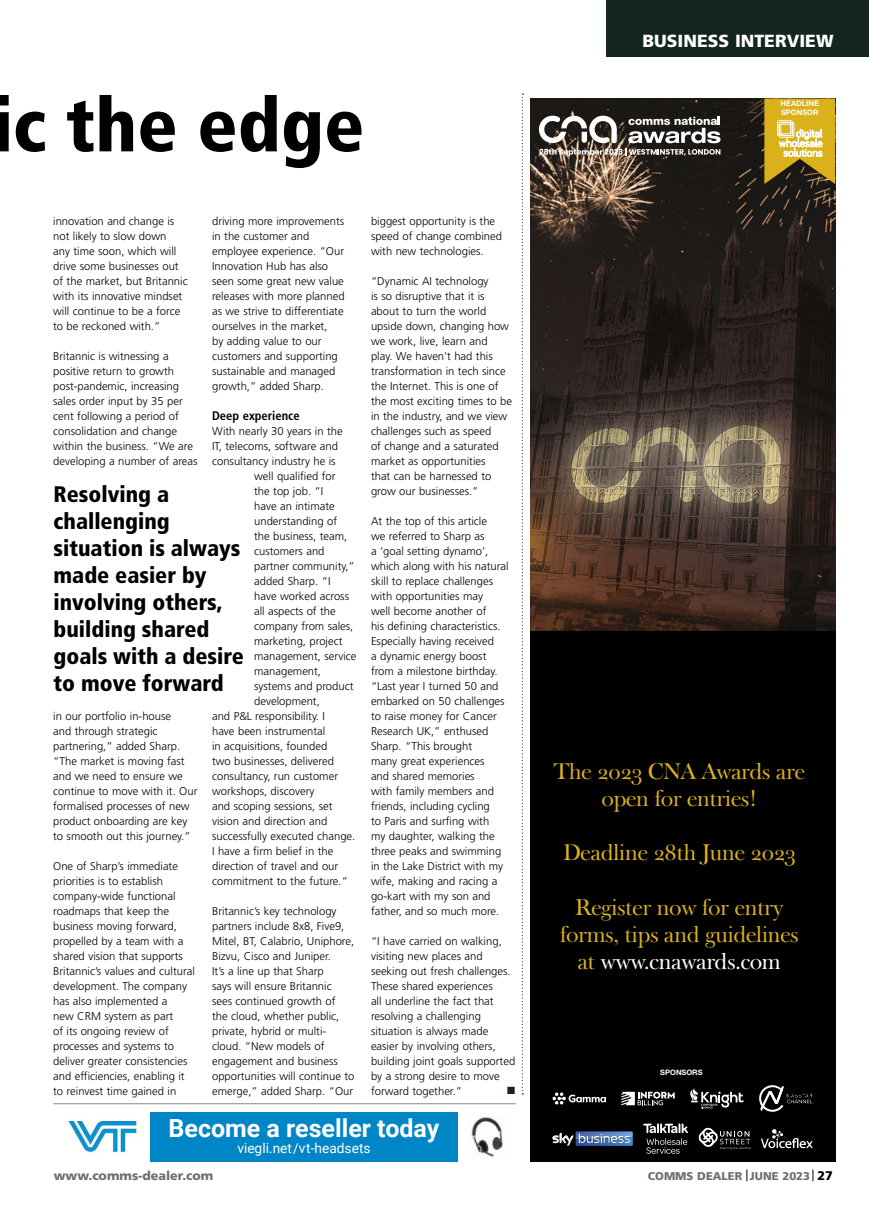
<style>
.page{position:relative;width:869px;height:1205px;background:#fff}
.page>*{position:absolute;margin:0;border:0;box-sizing:border-box;transform-origin:0 0}
.t1{font:900 condensed 75.12px "Frutiger";color:#000}
.t2{font:700 25px "Roboto";color:#fff}
.t3{font:22.5px/27px "Big Moore";color:#dab11b;text-align:center}
.t4{font:900 condensed 22.5px/27px "Frutiger";color:#000}
.t5{font:900 17.5px "Frutiger";color:#fff}
.t6{font:13.75px "Roboto";color:#fff}
.t7{font:900 12.5px "Frutiger";color:#706f6f}
.t8{font:700 condensed 12.5px "Frutiger";color:#000}
.t9{font:12.5px "Wingdings";color:#142521}
.t10{font:300 11.25px/15px "Frutiger";color:#000}
.t11{font:900 11.25px "Frutiger";color:#706f6f}
.t12{font:700 7.5px/9px "Helvetica Neue LT Std";color:#fff}
.s1{color:#fff}
.s2{font-size:12.5px;color:#000}
</style>
<div class="page">
<svg style="left:746px;top:1169px;width:1px;height:12px"></svg>
<svg style="left:812px;top:1169px;width:1px;height:12px"></svg>
<hr style="left:53px;top:1103px;width:462px;height:1px;background:#9d9d9c">
<div style="left:606px;top:0;width:262px;height:57px;background:#142521"></div>
<svg style="left:521px;top:94px;width:2px;height:1000px"></svg>
<img style="left:68px;top:1120px;width:69px;height:33px">
<img style="left:471px;top:1117px;width:32px;height:40px">
<div style="left:150px;top:1112px;width:307px;height:49px;background:#0085c7"></div>
<div style="left:530px;top:99px;width:304px;height:1062px;background:#000"></div>
<img style="left:530px;top:99px;width:304px;height:531px">
<svg style="left:538px;top:116px;width:182px;height:41px;background:#716c68"></svg>
<svg style="left:764px;top:98px;width:70px;height:86px;background:#c2a336"></svg>
<svg style="left:690px;top:1088px;width:53px;height:20px"></svg>
<svg style="left:759px;top:1085px;width:53px;height:27px"></svg>
<svg style="left:552px;top:1131px;width:80px;height:15px"></svg>
<img style="left:552px;top:1133px;width:21px;height:8px">
<svg style="left:643px;top:1123px;width:45px;height:31px"></svg>
<svg style="left:698px;top:1128px;width:52px;height:21px"></svg>
<svg style="left:761px;top:1129px;width:51px;height:19px"></svg>
<svg style="left:621px;top:1091px;width:53px;height:14px"></svg>
<svg style="left:552px;top:1092px;width:53px;height:12px"></svg>
<h1 class="t1" style="left:-8px;top:80px;width:373px">ic the edge</h1>
<p class="t10" style="left:212px;top:213px;width:134px">driving more improvements in the customer and employee experience. “Our<br>Innovation Hub has also seen some great new value releases with more planned as we strive to differentiate ourselves in the market,<br>by adding value to our customers and supporting sustainable and managed growth,” added Sharp.</p>
<p class="t8" style="left:212px;top:408px;width:89px">Deep experience</p>
<p class="t10" style="left:212px;top:424px;width:132px">With nearly 30 years in the</p>
<p class="t10" style="left:212px;top:439px;width:127px">IT, telecoms, software and</p>
<p class="t10" style="left:212px;top:454px;width:125px">consultancy industry he is</p>
<p class="t10" style="left:254px;top:469px;width:83px">well qualified for</p>
<p class="t10" style="left:254px;top:484px;width:71px">the top job. “I</p>
<p class="t10" style="left:254px;top:499px;width:82px">have an intimate</p>
<p class="t10" style="left:254px;top:514px;width:84px">understanding of</p>
<p class="t10" style="left:254px;top:529px;width:95px">the business, team,</p>
<p class="t10" style="left:254px;top:544px;width:72px">customers and</p>
<p class="t10" style="left:254px;top:559px;width:102px">partner community,”</p>
<p class="t10" style="left:254px;top:574px;width:78px">added Sharp. “I</p>
<p class="t10" style="left:254px;top:589px;width:96px">have worked across</p>
<p class="t10" style="left:254px;top:604px;width:83px">all aspects of the</p>
<p class="t10" style="left:254px;top:619px;width:101px">company from sales,</p>
<p class="t10" style="left:254px;top:634px;width:90px">marketing, project</p>
<p class="t10" style="left:254px;top:649px;width:104px">management, service</p>
<p class="t10" style="left:254px;top:664px;width:68px">management,</p>
<p class="t10" style="left:254px;top:679px;width:101px">systems and product</p>
<p class="t10" style="left:254px;top:694px;width:67px">development,</p>
<p class="t10" style="left:212px;top:709px;width:114px">and P&amp;L responsibility. I</p>
<p class="t10" style="left:212px;top:724px;width:115px">have been instrumental</p>
<p class="t10" style="left:212px;top:739px;width:117px">in acquisitions, founded</p>
<p class="t10" style="left:212px;top:754px;width:123px">two businesses, delivered</p>
<p class="t10" style="left:212px;top:769px;width:127px">consultancy, run customer</p>
<p class="t10" style="left:212px;top:784px;width:104px">workshops, discovery</p>
<p class="t10" style="left:212px;top:798px;width:122px">and scoping sessions, set</p>
<p class="t10" style="left:212px;top:813px;width:117px">vision and direction and</p>
<p class="t10" style="left:212px;top:828px;width:145px">successfully executed change.</p>
<p class="t10" style="left:212px;top:843px;width:123px">I have a firm belief in the</p>
<p class="t10" style="left:212px;top:858px;width:128px">direction of travel and our</p>
<p class="t10" style="left:212px;top:873px;width:137px">commitment to the future.”</p>
<p class="t10" style="left:212px;top:903px;width:144px">Britannic’s key technology partners include 8x8, Five9,<br>Mitel, BT, Calabrio, Uniphore,<br>Bizvu, Cisco and Juniper.<br>It’s a line up that Sharp<br>says will ensure Britannic sees continued growth of<br>the cloud, whether public, private, hybrid or multi&shy;cloud. “New models of engagement and business opportunities will continue to emerge,” added Sharp. “Our</p>
<p class="t10" style="left:53px;top:214px;width:136px">innovation and change is not likely to slow down<br>any time soon, which will drive some businesses out of the market, but Britannic with its innovative mindset will continue to be a force to be reckoned with.”</p>
<p class="t10" style="left:53px;top:349px;width:146px">Britannic is witnessing a positive return to growth post-pandemic, increasing sales order input by 35 per cent following a period of consolidation and change within the business. “We are developing a number of areas</p>
<h3 class="t4" style="left:53px;top:480px;width:192px">Resolving a challenging situation is always made easier by involving others, building shared goals with a desire to move forward</h3>
<p class="t10" style="left:53px;top:709px;width:146px">in our portfolio in-house<br>and through strategic partnering,” added Sharp. “The market is moving fast and we need to ensure we continue to move with it. Our formalised processes of new product onboarding are key to smooth out this journey.”</p>
<p class="t10" style="left:53px;top:859px;width:143px">One of Sharp’s immediate priorities is to establish company-wide functional roadmaps that keep the business moving forward, propelled by a team with a shared vision that supports<br>Britannic’s values and cultural development. The company has also implemented a<br>new CRM system as part<br>of its ongoing review of processes and systems to deliver greater consistencies and efficiencies, enabling it to reinvest time gained in</p>
<p class="t10" style="left:371px;top:214px;width:132px">biggest opportunity is the speed of change combined with new technologies.</p>
<p class="t10" style="left:371px;top:274px;width:142px">“Dynamic AI technology<br>is so disruptive that it is about to turn the world upside down, changing how we work, live, learn and<br>play. We haven’t had this transformation in tech since the Internet. This is one of the most exciting times to be in the industry, and we view challenges such as speed<br>of change and a saturated market as opportunities<br>that can be harnessed to grow our businesses.”</p>
<p class="t10" style="left:371px;top:514px;width:139px">At the top of this article<br>we referred to Sharp as<br>a ‘goal setting dynamo’, which along with his natural skill to replace challenges with opportunities may<br>well become another of<br>his defining characteristics.<br>Especially having received<br>a dynamic energy boost from a milestone birthday. “Last year I turned 50 and embarked on 50 challenges to raise money for Cancer<br>Research UK,” enthused<br>Sharp. “This brought<br>many great experiences<br>and shared memories<br>with family members and friends, including cycling<br>to Paris and surfing with<br>my daughter, walking the three peaks and swimming in the Lake District with my wife, making and racing a go-kart with my son and father, and so much more.</p>
<p class="t10" style="left:371px;top:933px;width:146px">“I have carried on walking, visiting new places and seeking out fresh challenges.<br>These shared experiences<br>all underline the fact that resolving a challenging situation is always made easier by involving others, building joint goals supported by a strong desire to move forward together.”</p>
<p class="t9" style="left:506px;top:1084px;width:11px">■</p>
<h2 class="t2" style="left:168px;top:1111px;width:272px">Become a reseller today</h2>
<p class="t6" style="left:237px;top:1138px;width:135px">viegli.net/vt-headsets</p>
<h3 class="t5" style="left:642px;top:30px;width:192px">BUSINESS INTERVIEW</h3>
<p class="t12" style="left:780px;top:99px;width:40px">HEADLINE<br>SPONSOR</p>
<h3 class="t3" style="left:553px;top:758px;width:252px">The 2023 CNA Awards are open for entries!</h3>
<h3 class="t3" style="left:562px;top:839px;width:234px">Deadline 28th June 2023</h3>
<h3 class="t3" style="left:559px;top:893px;width:240px">Register now for entry forms, tips and guidelines at <span class="s1">www.cnawards.com</span></h3>
<p class="t12" style="left:660px;top:1067px;width:44px">SPONSORS</p>
<p class="t7" style="left:54px;top:1167px;width:161px">www.comms-dealer.com</p>
<p class="t11" style="left:647px;top:1169px;width:186px">COMMS DEALER JUNE 2023 <span class="s2">27</span></p>
</div>
